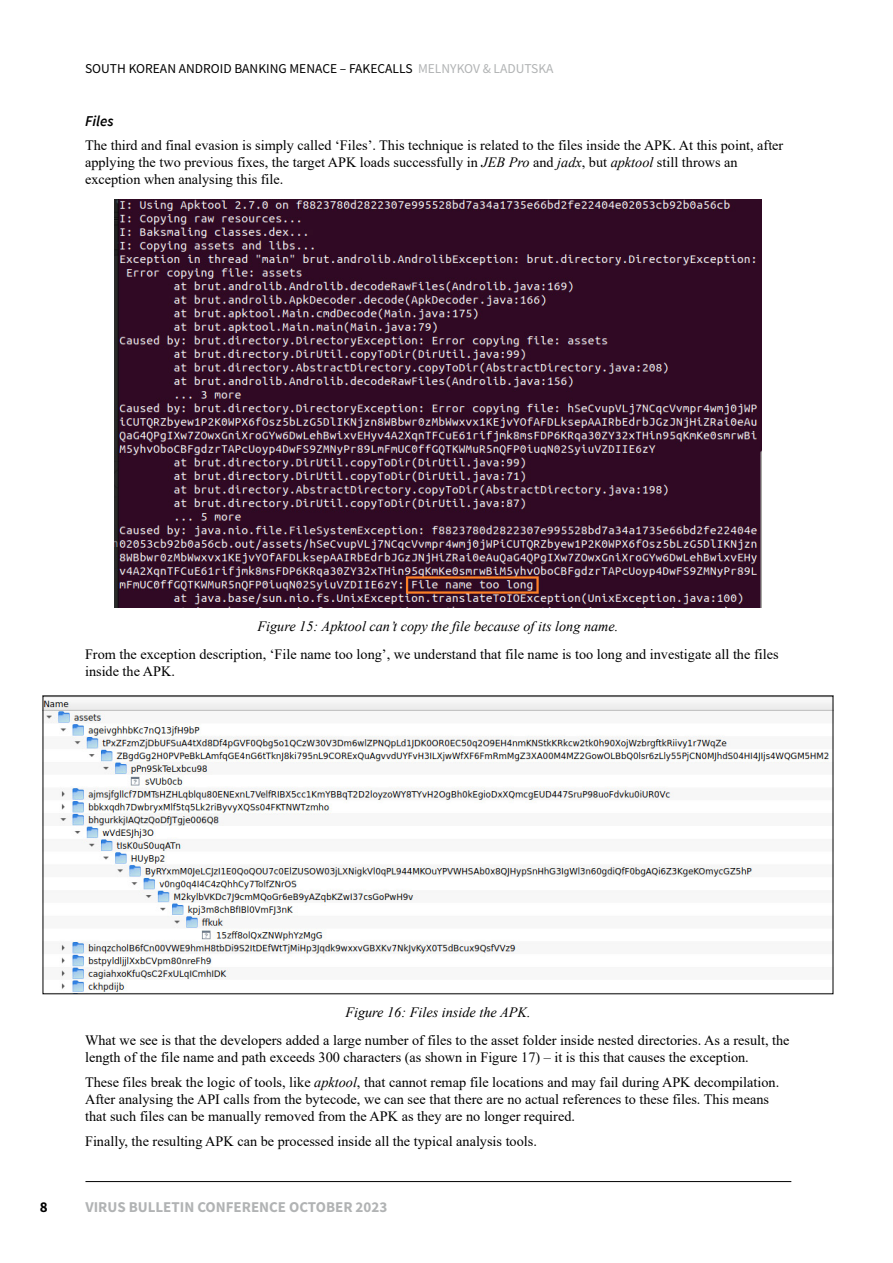
<style>
.page{position:relative;width:893px;height:1263px;background:#fff}
.page>*{position:absolute;margin:0;border:0;box-sizing:border-box;transform-origin:0 0}
.t1{font:700 15px "Source Sans Pro";color:#b1b3b4}
.t2{font:italic 600 15px "Source Sans Pro";color:#000}
.t3{font:700 15px "Source Sans Pro";color:#000}
.t4{font:14.25px/17.1px "Times New Roman";color:#000}
.t5{font:italic 14.25px "Times New Roman";color:#000}
.t6{font:13.5px "Source Sans Pro";color:#000}
.s1{color:#b1b3b4}
.s2{font-style:italic}
</style>
<div class="page">
<hr style="left:85px;top:1181px;width:706px;height:1px;background:#000">
<img style="left:115px;top:199px;width:646px;height:409px">
<img style="left:45px;top:700px;width:786px;height:292px">
<p class="t6" style="left:85px;top:60px;width:470px">SOUTH KOREAN ANDROID BANKING MENACE – FAKECALLS <span class="s1">MELNYKOV &amp; LADUTSKA</span></p>
<p class="t2" style="left:85px;top:111px;width:30px">Files</p>
<p class="t4" style="left:85px;top:136px;width:700px">The third and final evasion is simply called ‘Files’. This technique is related to the files inside the APK. At this point, after applying the two previous fixes, the target APK loads successfully in <span class="s2">JEB Pro</span> and <span class="s2">jadx</span>, but <span class="s2">apktool</span> still throws an exception when analysing this file.</p>
<p class="t5" style="left:257px;top:616px;width:362px">Figure 15: Apktool can’t copy the file because of its long name.</p>
<p class="t4" style="left:85px;top:645px;width:695px">From the exception description, ‘File name too long’, we understand that file name is too long and investigate all the files inside the APK.</p>
<p class="t5" style="left:345px;top:1003px;width:187px">Figure 16: Files inside the APK.</p>
<p class="t4" style="left:85px;top:1031px;width:706px">What we see is that the developers added a large number of files to the asset folder inside nested directories. As a result, the length of the file name and path exceeds 300 characters (as shown in Figure 17) – it is this that causes the exception.</p>
<p class="t4" style="left:85px;top:1073px;width:696px">These files break the logic of tools, like <span class="s2">apktool</span>, that cannot remap file locations and may fail during APK decompilation.<br>After analysing the API calls from the bytecode, we can see that there are no actual references to these files. This means that such files can be manually removed from the APK as they are no longer required.</p>
<p class="t4" style="left:85px;top:1132px;width:453px">Finally, the resulting APK can be processed inside all the typical analysis tools.</p>
<p class="t3" style="left:40px;top:1196px;width:9px">8</p>
<p class="t1" style="left:85px;top:1196px;width:303px">VIRUS BULLETIN CONFERENCE OCTOBER 2023</p>
</div>
